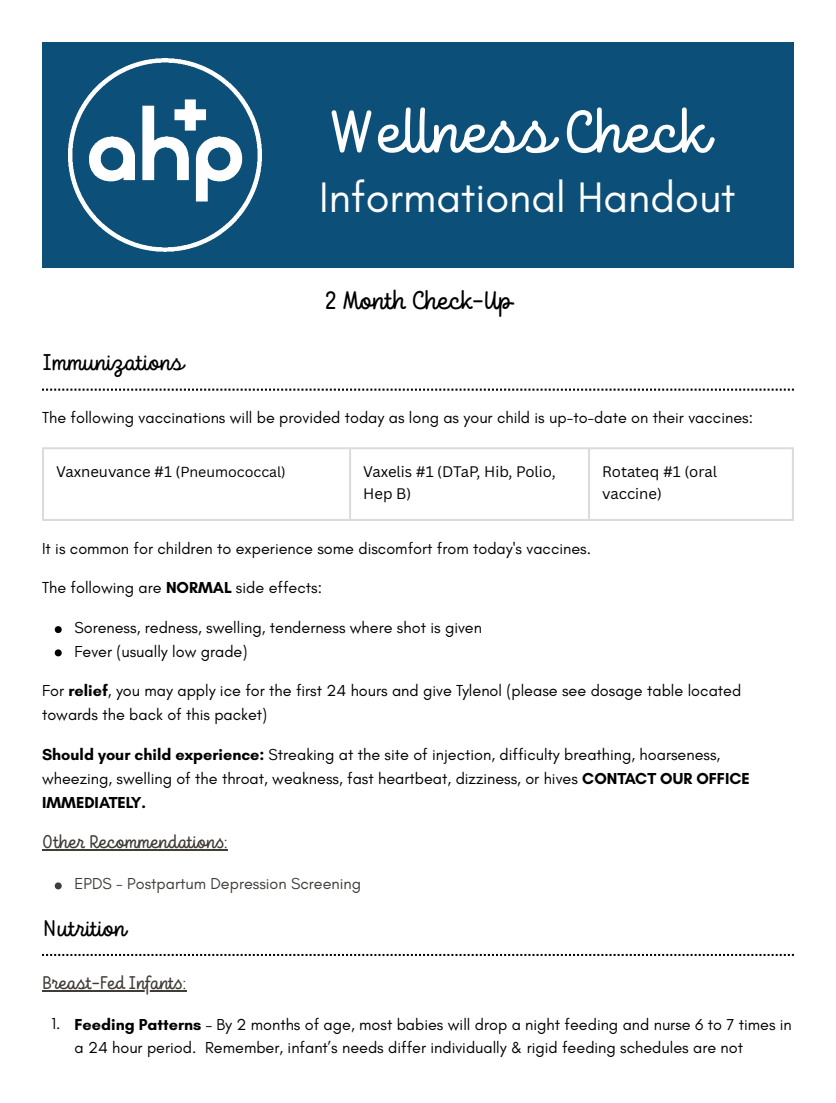
<style>
.page{position:relative;width:836px;height:1103px;background:#fff}
.page>*{position:absolute;margin:0;border:0;box-sizing:border-box;transform-origin:0 0}
.t1{font:60px "TT Milks Script";color:#fff}
.t2{font:43.5px "Glacial Indifference";color:#fff}
.t3{font:25.35px "TT Milks Script";color:#000}
.t4{font:22.65px "TT Milks Script";color:#000}
.t5{font:18.3px "TT Milks Script";color:#403c38}
.t6{font:16.2px/23.2px "Glacial Indifference";color:#000}
.t7{font:16.2px "Glacial Indifference";color:#403c38}
.t8{font:14.85px/22.4px "Canva Sans";color:#000}
.s1{font-size:14.25px}
.s2{font-weight:700}
</style>
<div class="page">
<hr style="left:42px;top:849px;width:185px;height:1px;background:#403c38">
<hr style="left:42px;top:990px;width:144px;height:1px;background:#403c38">
<div style="left:42px;top:42px;width:751px;height:225px;background:#0c4f78"></div>
<img style="left:68px;top:58px;width:193px;height:193px">
<svg style="left:42px;top:389px;width:751px;height:2px"></svg>
<hr style="left:42px;top:449px;width:2px;height:70px;background:#dbdbdb">
<hr style="left:349px;top:449px;width:2px;height:70px;background:#dbdbdb">
<hr style="left:588px;top:449px;width:2px;height:70px;background:#dbdbdb">
<hr style="left:791px;top:449px;width:2px;height:70px;background:#dbdbdb">
<hr style="left:42px;top:447px;width:751px;height:2px;background:#dbdbdb">
<hr style="left:42px;top:519px;width:751px;height:2px;background:#dbdbdb">
<svg style="left:55px;top:626px;width:7px;height:7px"></svg>
<svg style="left:55px;top:649px;width:7px;height:7px"></svg>
<svg style="left:55px;top:882px;width:7px;height:7px"></svg>
<svg style="left:42px;top:954px;width:751px;height:2px"></svg>
<p class="t1" style="left:329px;top:98px;width:377px">Wellness Check</p>
<p class="t2" style="left:319px;top:170px;width:418px">Informational Handout</p>
<p class="t4" style="left:43px;top:350px;width:141px">Immunizations</p>
<p class="t3" style="left:325px;top:287px;width:187px">2 Month Check-Up</p>
<p class="t6" style="left:42px;top:406px;width:712px">The following vaccinations will be provided today as long as your child is up-to-date on their vaccines:</p>
<p class="t8" style="left:56px;top:460px;width:231px">Vaxneuvance #1 (<span class="s1">Pneumococcal)</span></p>
<p class="t8" style="left:363px;top:460px;width:194px">Vaxelis #1 (DTaP, Hib, Polio,<br>Hep B)</p>
<p class="t8" style="left:602px;top:460px;width:116px">Rotateq #1 (oral vaccine)</p>
<p class="t6" style="left:42px;top:536px;width:550px">It is common for children to experience some discomfort from today's vaccines.</p>
<p class="t6" style="left:42px;top:576px;width:281px">The following are <span class="s2">NORMAL</span> side effects:</p>
<p class="t6" style="left:74px;top:615px;width:409px">Soreness, redness, swelling, tenderness where shot is given</p>
<p class="t6" style="left:74px;top:639px;width:174px">Fever (usually low grade)</p>
<p class="t6" style="left:42px;top:679px;width:700px">For <span class="s2">relief</span>, you may apply ice for the first 24 hours and give Tylenol (please see dosage table located towards the back of this packet)</p>
<p class="t6" style="left:42px;top:742px;width:709px;line-height:23.9px"><span class="s2">Should your child experience:</span> Streaking at the site of injection, difficulty breathing, hoarseness, wheezing, swelling of the throat, weakness, fast heartbeat, dizziness, or hives <span class="s2">CONTACT OUR OFFICE<br>IMMEDIATELY.</span></p>
<p class="t5" style="left:42px;top:832px;width:187px">Other Recommendations:</p>
<p class="t7" style="left:74px;top:873px;width:288px">EPDS - Postpartum Depression Screening</p>
<p class="t4" style="left:43px;top:915px;width:83px">Nutrition</p>
<p class="t5" style="left:42px;top:973px;width:145px">Breast-Fed Infants:</p>
<p class="t6" style="left:52px;top:1011px;width:10px">1.</p>
<p class="t6" style="left:74px;top:1012px;width:719px"><span class="s2">Feeding Patterns</span> – By 2 months of age, most babies will drop a night feeding and nurse 6 to 7 times in a 24 hour period. Remember, infant’s needs differ individually &amp; rigid feeding schedules are not</p>
</div>
